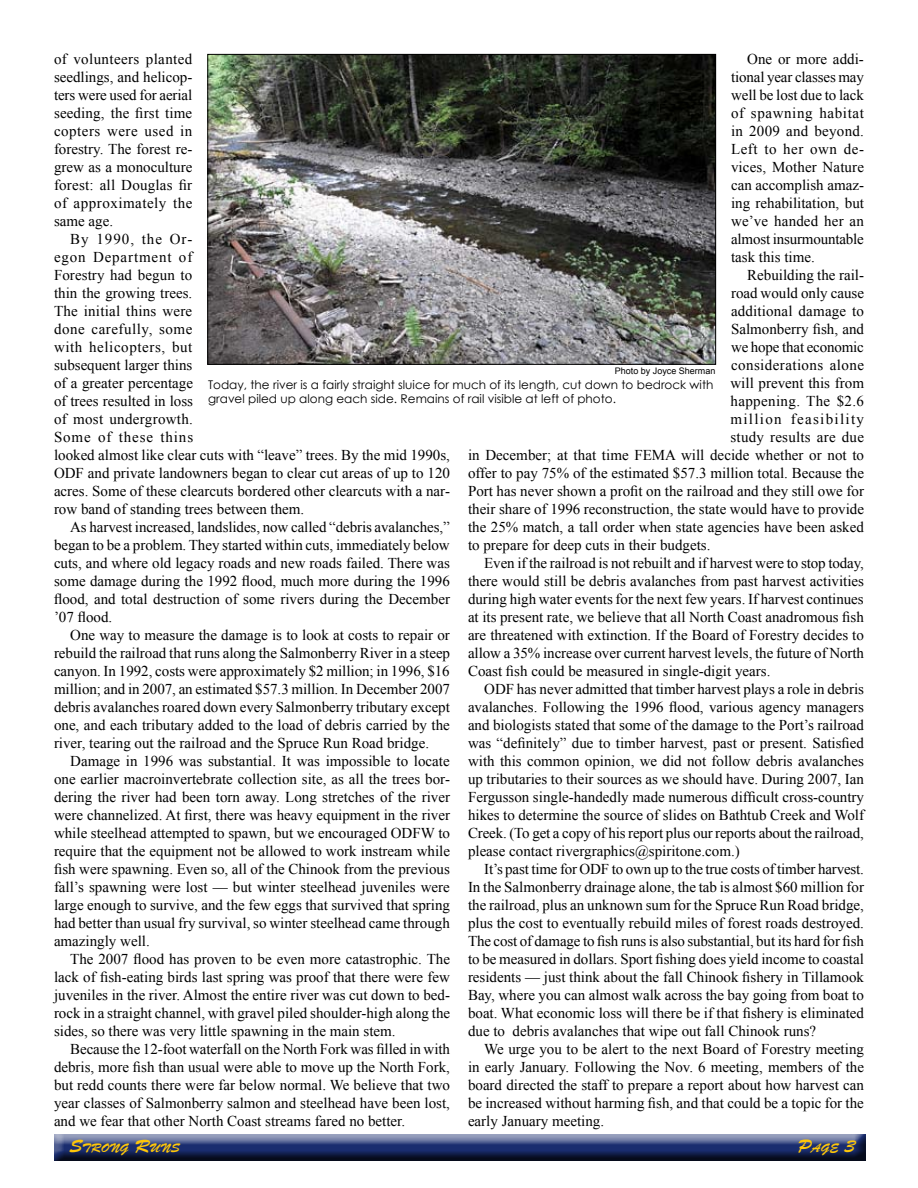
<style>
.page{position:relative;width:918px;height:1188px;background:#fff}
.page>*{position:absolute;margin:0;border:0;box-sizing:border-box;transform-origin:0 0}
.t1{font:15px/18px "Times New Roman";color:#000;text-align:justify}
.t2{font:15px "Times New Roman";letter-spacing:.03em;color:#000}
.t3{font:15px "Times New Roman";letter-spacing:.09em;color:#000}
.t4{font:15px "Times New Roman";letter-spacing:.025em;color:#000}
.t5{font:12.6px "Brush Script Std";color:#ffc709}
.t6{font:12px/14.4px "Century Gothic";color:#000}
.t7{font:9px "Arial";color:#000}
.s1{font-size:18px}
</style>
<div class="page">
<div style="left:52px;top:1132px;width:813px;height:30px;background:#000;opacity:.75"></div>
<img style="left:209px;top:56px;width:505px;height:307px">
<div style="left:207px;top:54px;width:509px;height:311px;border:1px solid #000"></div>
<p class="t1" style="left:54px;top:50px;width:140px">of volunteers planted seedlings, and helicop&shy;ters were used for aerial seeding, the first time copters were used in forestry. The forest re&shy;grew as a monoculture forest: all Douglas fir of approximately the same age.</p>
<p class="t1" style="left:54px;top:230px;width:398px;text-align:left;text-indent:16px">By 1990, the Or-<br>egon Department of<br>Forestry had begun to<br>thin the growing trees.<br>The initial thins were<br>done carefully, some<br>with helicopters, but<br>subsequent larger thins<br>of a greater percentage<br>of trees resulted in loss<br>of most undergrowth.<br>Some of these thins<br>looked almost like clear cuts with “leave” trees. By the mid 1990s,<br>ODF and private landowners began to clear cut areas of up to 120 acres. Some of these clearcuts bordered other clearcuts with a nar&shy;row band of standing trees between them.</p>
<p class="t1" style="left:54px;top:518px;width:398px;text-indent:16px">As harvest increased, landslides, now called “debris avalanches,” began to be a problem. They started within cuts, immediately below cuts, and where old legacy roads and new roads failed. There was some damage during the 1992 flood, much more during the 1996 flood, and total destruction of some rivers during the December ’07 flood.</p>
<p class="t1" style="left:54px;top:626px;width:398px;text-indent:16px">One way to measure the damage is to look at costs to repair or rebuild the railroad that runs along the Salmonberry River in a steep canyon. In 1992, costs were approximately $2 million; in 1996, $16 million; and in 2007, an estimated $57.3 million. In December 2007 debris avalanches roared down every Salmonberry tributary except one, and each tributary added to the load of debris carried by the river, tearing out the railroad and the Spruce Run Road bridge.</p>
<p class="t1" style="left:54px;top:752px;width:398px;text-indent:16px">Damage in 1996 was substantial. It was impossible to locate one earlier macroinvertebrate collection site, as all the trees bor&shy;dering the river had been torn away. Long stretches of the river were channelized. At first, there was heavy equipment in the river while steelhead attempted to spawn, but we encouraged ODFW to require that the equipment not be allowed to work instream while fish were spawning. Even so, all of the Chinook from the previous fall’s spawning were lost — but winter steelhead juveniles were large enough to survive, and the few eggs that survived that spring had better than usual fry survival, so winter steelhead came through amazingly well.</p>
<p class="t1" style="left:54px;top:950px;width:398px;text-indent:16px">The 2007 flood has proven to be even more catastrophic. The lack of fish-eating birds last spring was proof that there were few juveniles in the river. Almost the entire river was cut down to bed&shy;rock in a straight channel, with gravel piled shoulder-high along the sides, so there was very little spawning in the main stem.</p>
<p class="t1" style="left:54px;top:1040px;width:398px;text-indent:16px">Because the 12-foot waterfall on the North Fork was filled in with debris, more fish than usual were able to move up the North Fork, but redd counts there were far below normal. We believe that two year classes of Salmonberry salmon and steelhead have been lost, and we fear that other North Coast streams fared no better.</p>
<p class="t1" style="left:731px;top:50px;width:135px;text-indent:16px">One or more addi&shy;tional year classes may well be lost due to lack of spawning habitat in 2009 and beyond.<br>Left to her own de&shy;vices, Mother Nature can accomplish amaz&shy;ing rehabilitation, but we’ve handed her an almost insurmountable task this time.</p>
<p class="t1" style="left:747px;top:266px;width:118px">Rebuilding the rail-</p>
<p class="t1" style="left:731px;top:284px;width:134px">road would only cause</p>
<p class="t1" style="left:731px;top:302px;width:134px">additional damage to</p>
<p class="t1" style="left:731px;top:320px;width:134px">Salmonberry fish, and</p>
<p class="t1" style="left:731px;top:338px;width:134px">we hope that economic</p>
<p class="t2" style="left:731px;top:355px;width:135px">considerations alone</p>
<p class="t1" style="left:731px;top:374px;width:135px">will prevent this from</p>
<p class="t4" style="left:731px;top:391px;width:135px">happening. The $2.6</p>
<p class="t3" style="left:731px;top:409px;width:135px">million feasibility</p>
<p class="t1" style="left:731px;top:428px;width:135px">study results are due</p>
<p class="t1" style="left:468px;top:446px;width:398px">in December; at that time FEMA will decide whether or not to</p>
<p class="t1" style="left:468px;top:464px;width:398px">offer to pay 75% of the estimated $57.3 million total. Because the</p>
<p class="t1" style="left:468px;top:482px;width:398px">Port has never shown a profit on the railroad and they still owe for</p>
<p class="t1" style="left:468px;top:500px;width:398px">their share of 1996 reconstruction, the state would have to provide</p>
<p class="t1" style="left:468px;top:518px;width:397px">the 25% match, a tall order when state agencies have been asked</p>
<p class="t1" style="left:468px;top:536px;width:244px">to prepare for deep cuts in their budgets.</p>
<p class="t1" style="left:484px;top:554px;width:381px">Even if the railroad is not rebuilt and if harvest were to stop today,</p>
<p class="t1" style="left:468px;top:572px;width:398px">there would still be debris avalanches from past harvest activities</p>
<p class="t1" style="left:468px;top:590px;width:397px">during high water events for the next few years. If harvest continues</p>
<p class="t1" style="left:468px;top:608px;width:397px">at its present rate, we believe that all North Coast anadromous fish</p>
<p class="t1" style="left:468px;top:626px;width:397px">are threatened with extinction. If the Board of Forestry decides to</p>
<p class="t1" style="left:468px;top:644px;width:398px">allow a 35% increase over current harvest levels, the future of North</p>
<p class="t1" style="left:468px;top:662px;width:304px">Coast fish could be measured in single-digit years.</p>
<p class="t1" style="left:484px;top:680px;width:381px">ODF has never admitted that timber harvest plays a role in debris</p>
<p class="t1" style="left:468px;top:698px;width:398px">avalanches. Following the 1996 flood, various agency managers</p>
<p class="t1" style="left:468px;top:716px;width:398px">and biologists stated that some of the damage to the Port’s railroad</p>
<p class="t1" style="left:468px;top:734px;width:398px">was “definitely” due to timber harvest, past or present. Satisfied</p>
<p class="t1" style="left:468px;top:752px;width:397px">with this common opinion, we did not follow debris avalanches</p>
<p class="t1" style="left:468px;top:770px;width:398px">up tributaries to their sources as we should have. During 2007, Ian</p>
<p class="t1" style="left:468px;top:788px;width:397px">Fergusson single-handedly made numerous difficult cross-country</p>
<p class="t1" style="left:468px;top:806px;width:398px">hikes to determine the source of slides on Bathtub Creek and Wolf</p>
<p class="t1" style="left:468px;top:824px;width:397px">Creek. (To get a copy of his report plus our reports about the railroad,</p>
<p class="t1" style="left:468px;top:842px;width:273px">please contact rivergraphics@spiritone.com.)</p>
<p class="t1" style="left:484px;top:860px;width:381px">It’s past time for ODF to own up to the true costs of timber harvest.</p>
<p class="t1" style="left:468px;top:878px;width:398px">In the Salmonberry drainage alone, the tab is almost $60 million for</p>
<p class="t1" style="left:468px;top:896px;width:397px">the railroad, plus an unknown sum for the Spruce Run Road bridge,</p>
<p class="t1" style="left:468px;top:914px;width:397px">plus the cost to eventually rebuild miles of forest roads destroyed.</p>
<p class="t1" style="left:468px;top:932px;width:397px">The cost of damage to fish runs is also substantial, but its hard for fish</p>
<p class="t1" style="left:468px;top:950px;width:397px">to be measured in dollars. Sport fishing does yield income to coastal</p>
<p class="t1" style="left:468px;top:968px;width:398px">residents — just think about the fall Chinook fishery in Tillamook</p>
<p class="t1" style="left:468px;top:986px;width:397px">Bay, where you can almost walk across the bay going from boat to</p>
<p class="t1" style="left:468px;top:1004px;width:398px">boat. What economic loss will there be if that fishery is eliminated</p>
<p class="t1" style="left:468px;top:1022px;width:350px">due to debris avalanches that wipe out fall Chinook runs?</p>
<p class="t1" style="left:484px;top:1040px;width:381px">We urge you to be alert to the next Board of Forestry meeting</p>
<p class="t1" style="left:468px;top:1058px;width:398px">in early January. Following the Nov. 6 meeting, members of the</p>
<p class="t1" style="left:468px;top:1076px;width:397px">board directed the staff to prepare a report about how harvest can</p>
<p class="t1" style="left:468px;top:1094px;width:397px">be increased without harming fish, and that could be a topic for the</p>
<p class="t1" style="left:468px;top:1112px;width:138px">early January meeting.</p>
<p class="t7" style="left:615px;top:365px;width:102px">Photo by Joyce Sherman</p>
<p class="t6" style="left:208px;top:377px;width:507px">Today, the river is a fairly straight sluice for much of its length, cut down to bedrock with gravel piled up along each side. Remains of rail visible at left of photo.</p>
<p class="t5" style="left:69px;top:1141px;width:112px"><span class="s1">S</span>TRONG <span class="s1">R</span>UNS</p>
<p class="t5" style="left:798px;top:1141px;width:59px"><span class="s1">P</span>AGE <span class="s1">3</span></p>
</div>
